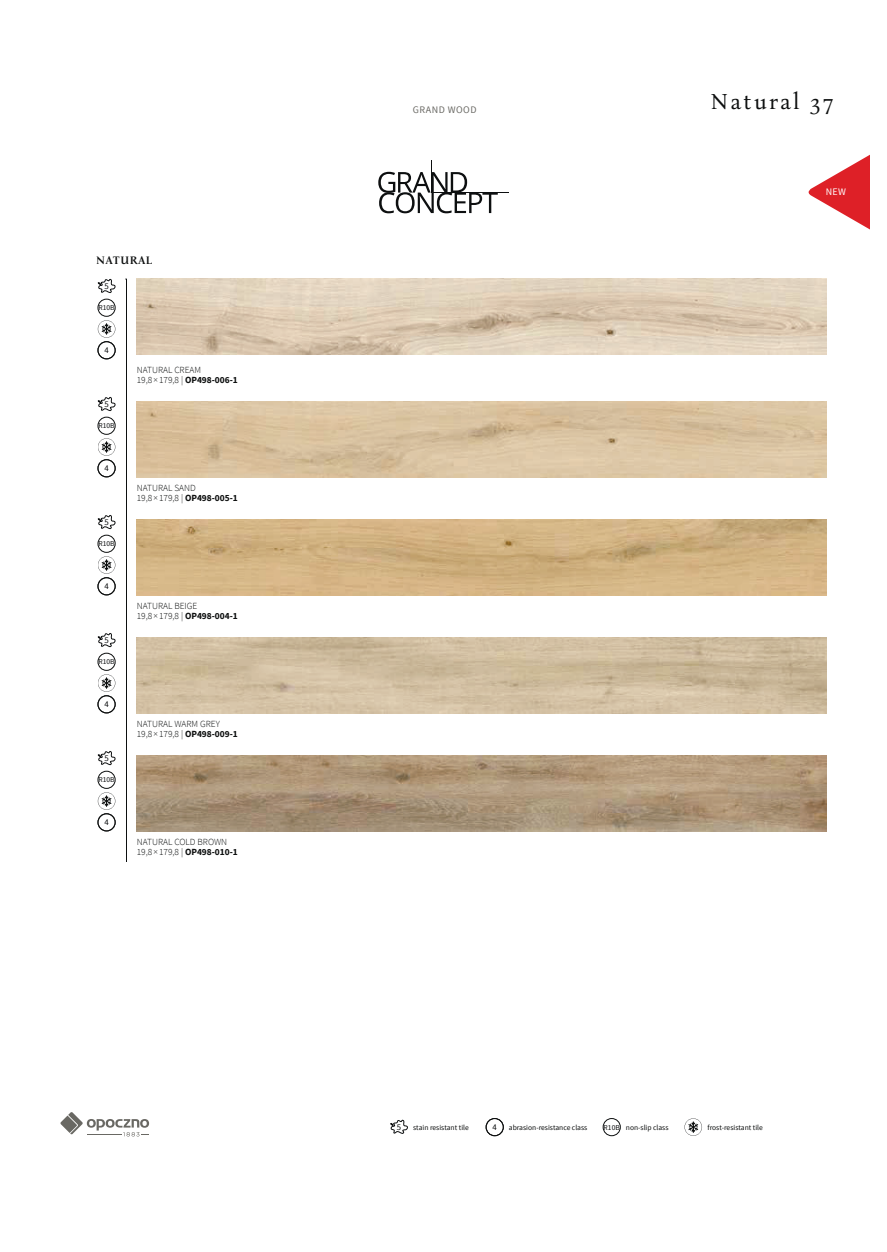
<style>
.page{position:relative;width:887px;height:1252px;background:#fff}
.page>*{position:absolute;margin:0;border:0;box-sizing:border-box;transform-origin:0 0}
.t1{font:22.5px "Bona Nova";letter-spacing:.1em;color:#0d0f0f}
.t2{font:700 11.25px "Bona Nova";letter-spacing:.04em;color:#0d0f0f}
.t3{font:10px "Source Sans Pro";letter-spacing:.05em;color:#696863}
.t4{font:10px "Source Sans Pro";color:#fff}
.t5{font:300 9.38px/10.5px "Source Sans Pro";color:#0d0f0f}
.t6{font:8.75px "Source Sans Pro";color:#0d0f10}
.t7{font:7.5px "Source Sans Pro";color:#0d0f0f}
.t8{font:7.5px "Source Sans Pro";color:#0d0f10}
.s1{font-weight:700}
.s2{color:#0d0f10}
</style>
<div class="page">
<svg style="left:60px;top:1112px;width:89px;height:24px"></svg>
<svg style="left:98px;top:320px;width:17px;height:18px"></svg>
<div style="left:98px;top:299px;width:17px;height:17px;border:1px solid #0d0f0f;border-radius:50%"></div>
<svg style="left:98px;top:278px;width:18px;height:15px"></svg>
<svg style="left:98px;top:792px;width:17px;height:17px"></svg>
<div style="left:98px;top:771px;width:17px;height:17px;border:1px solid #0d0f0f;border-radius:50%"></div>
<svg style="left:98px;top:751px;width:18px;height:14px"></svg>
<div style="left:98px;top:813px;width:17px;height:18px;border:1px solid #0d0f0f;border-radius:50%"></div>
<svg style="left:98px;top:674px;width:17px;height:17px"></svg>
<div style="left:98px;top:653px;width:17px;height:17px;border:1px solid #0d0f0f;border-radius:50%"></div>
<svg style="left:98px;top:633px;width:18px;height:14px"></svg>
<div style="left:98px;top:695px;width:17px;height:18px;border:1px solid #0d0f0f;border-radius:50%"></div>
<svg style="left:98px;top:556px;width:17px;height:17px"></svg>
<div style="left:98px;top:535px;width:17px;height:17px;border:1px solid #0d0f0f;border-radius:50%"></div>
<svg style="left:98px;top:515px;width:18px;height:14px"></svg>
<div style="left:98px;top:577px;width:17px;height:18px;border:1px solid #0d0f0f;border-radius:50%"></div>
<svg style="left:98px;top:438px;width:17px;height:17px"></svg>
<div style="left:98px;top:417px;width:17px;height:17px;border:1px solid #0d0f0f;border-radius:50%"></div>
<svg style="left:98px;top:397px;width:18px;height:14px"></svg>
<div style="left:98px;top:459px;width:17px;height:18px;border:1px solid #0d0f0f;border-radius:50%"></div>
<div style="left:98px;top:341px;width:17px;height:18px;border:1px solid #0d0f0f;border-radius:50%"></div>
<hr style="left:126px;top:280px;width:1px;height:581px;background:#0d0f10">
<svg style="left:808px;top:156px;width:60px;height:73px"></svg>
<svg style="left:390px;top:1119px;width:18px;height:15px"></svg>
<div style="left:486px;top:1118px;width:17px;height:17px;border:1px solid #0d0f0f;border-radius:50%"></div>
<div style="left:602px;top:1118px;width:18px;height:17px;border:1px solid #0d0f0f;border-radius:50%"></div>
<svg style="left:684px;top:1118px;width:18px;height:17px"></svg>
<img style="left:137px;top:278px;width:689px;height:76px">
<img style="left:137px;top:401px;width:689px;height:76px">
<img style="left:137px;top:519px;width:689px;height:76px">
<img style="left:137px;top:755px;width:689px;height:76px">
<svg style="left:378px;top:172px;width:119px;height:41px"></svg>
<hr style="left:431px;top:160px;width:1px;height:32px;background:#0d0f10">
<hr style="left:433px;top:192px;width:75px;height:1px;background:#0d0f10">
<p class="t2" style="left:96px;top:256px;width:58px">NATURAL</p>
<p class="t6" style="left:104px;top:280px;width:6px">5</p>
<p class="t8" style="left:98px;top:303px;width:18px">R10B</p>
<p class="t6" style="left:104px;top:344px;width:6px">4</p>
<p class="t6" style="left:104px;top:398px;width:6px">5</p>
<p class="t8" style="left:98px;top:421px;width:18px">R10B</p>
<p class="t6" style="left:104px;top:462px;width:6px">4</p>
<p class="t6" style="left:104px;top:516px;width:6px">5</p>
<p class="t8" style="left:98px;top:539px;width:18px">R10B</p>
<p class="t6" style="left:104px;top:580px;width:6px">4</p>
<p class="t6" style="left:104px;top:634px;width:6px">5</p>
<p class="t8" style="left:98px;top:656px;width:18px">R10B</p>
<p class="t6" style="left:104px;top:698px;width:6px">4</p>
<p class="t6" style="left:104px;top:752px;width:6px">5</p>
<p class="t8" style="left:98px;top:774px;width:18px">R10B</p>
<p class="t6" style="left:104px;top:816px;width:6px">4</p>
<p class="t5" style="left:137px;top:364px;width:103px">NATURAL CREAM<br>19,8 × 179,8 | <span class="s1">OP498-006-1</span></p>
<p class="t5" style="left:137px;top:482px;width:103px">NATURAL SAND<br>19,8 × 179,8 | <span class="s1">OP498-005-1</span></p>
<p class="t5" style="left:137px;top:600px;width:103px">NATURAL BEIGE<br>19,8 × 179,8 | <span class="s1">OP498-004-1</span></p>
<p class="t5" style="left:137px;top:718px;width:103px">NATURAL WARM GREY<br>19,8 × 179,8 | <span class="s1">OP498-009-1</span></p>
<p class="t5" style="left:137px;top:836px;width:103px">NATURAL COLD BROWN<br>19,8 × 179,8 | <span class="s1">OP498-010-1</span></p>
<p class="t3" style="left:413px;top:103px;width:65px">GRAND WOOD</p>
<h1 class="t1" style="left:710px;top:92px;width:124px">Natural 37</h1>
<p class="t4" style="left:825px;top:185px;width:22px">NEW</p>
<p class="t6" style="left:396px;top:1121px;width:6px">5</p>
<p class="t7" style="left:413px;top:1122px;width:57px">stain resistant tile</p>
<p class="t6" style="left:492px;top:1121px;width:6px">4</p>
<p class="t7" style="left:508px;top:1122px;width:80px">abrasion-resistance class</p>
<p class="t7" style="left:603px;top:1122px;width:66px"><span class="s2">R10B</span> non-slip class</p>
<p class="t7" style="left:707px;top:1122px;width:57px">frost-resistant tile</p>
</div>
